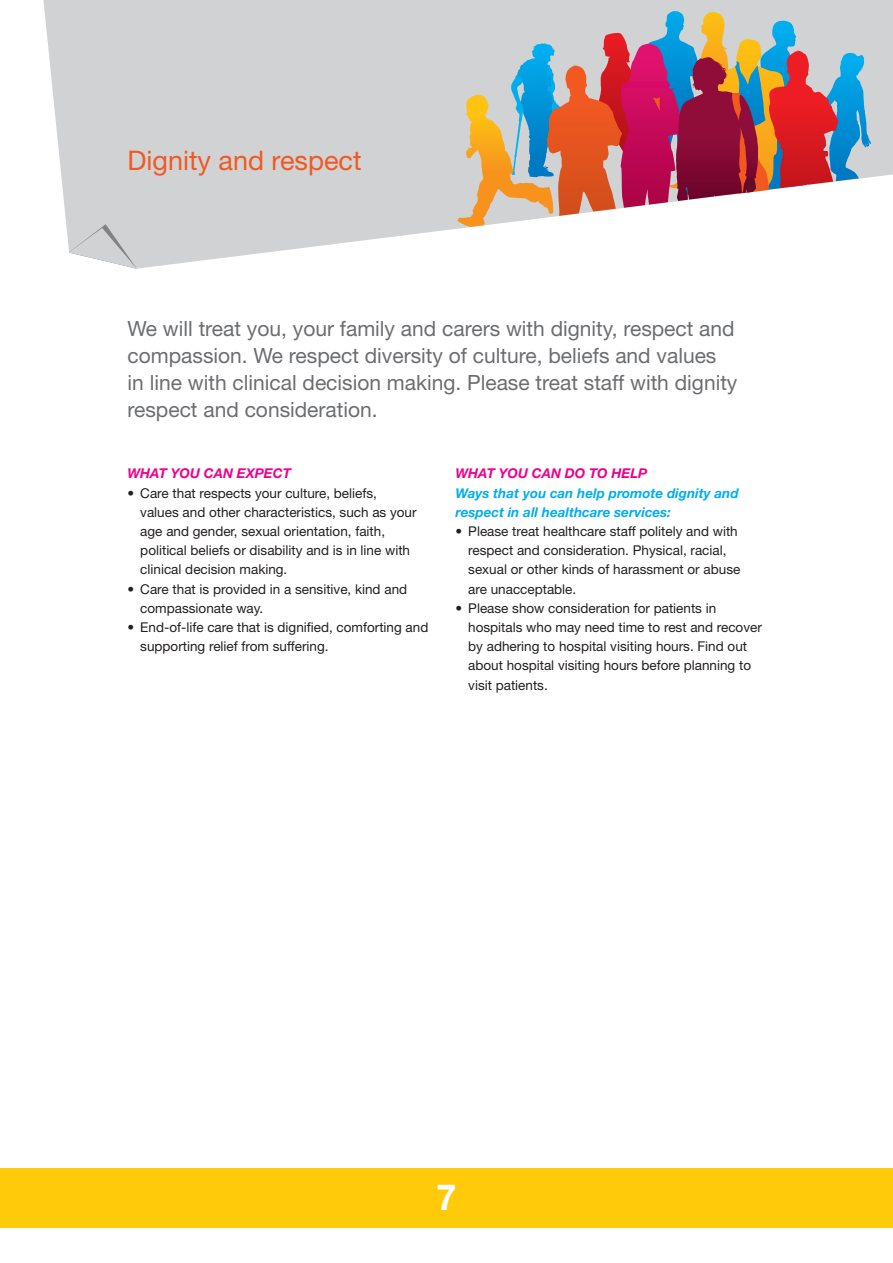
<style>
.page{position:relative;width:893px;height:1263px;background:#fff}
.page>*{position:absolute;margin:0;border:0;box-sizing:border-box;transform-origin:0 0}
.t1{font:700 36px "Helvetica Neue";color:#fff}
.t2{font:27px "Helvetica Neue";color:#f15921}
.t3{font:21px/27px "Helvetica Neue";color:#6c6d70}
.t4{font:13.5px/19.2px "Helvetica Neue";color:#231f20}
.t5{font:italic 700 13.5px/19.2px "Helvetica Neue";color:#00aeef}
.t6{font:italic 700 13.5px "Helvetica Neue";color:#ed028c}
</style>
<div class="page">
<div style="left:0;top:1168px;width:893px;height:59px;background:#feca0a"></div>
<svg style="left:43px;top:0;width:850px;height:269px;fill:#d1d2d4"></svg>
<svg style="left:456px;top:11px;width:405px;height:216px;background:#ba8d90"></svg>
<svg style="left:69px;top:224px;width:68px;height:45px"></svg>
<h2 class="t2" style="left:128px;top:144px;width:236px">Dignity and respect</h2>
<h3 class="t3" style="left:128px;top:314px;width:611px">We will treat you, your family and carers with dignity, respect and compassion. We respect diversity of culture, beliefs and values in line with clinical decision making. Please treat staff with dignity respect and consideration.</h3>
<p class="t6" style="left:128px;top:465px;width:165px">WHAT YOU CAN EXPECT</p>
<p class="t4" style="left:140px;top:483px;width:278px;text-indent:-13px">• Care that respects your culture, beliefs, values and other characteristics, such as your age and gender, sexual orientation, faith, political beliefs or disability and is in line with clinical decision making.</p>
<p class="t4" style="left:140px;top:579px;width:268px;text-indent:-13px">• Care that is provided in a sensitive, kind and compassionate way.</p>
<p class="t4" style="left:140px;top:617px;width:290px;text-indent:-13px">• End-of-life care that is dignified, comforting and supporting relief from suffering.</p>
<p class="t6" style="left:455px;top:465px;width:193px">WHAT YOU CAN DO TO HELP</p>
<p class="t5" style="left:455px;top:483px;width:285px">Ways that you can help promote dignity and respect in all healthcare services:</p>
<p class="t4" style="left:468px;top:521px;width:274px;text-indent:-13px">• Please treat healthcare staff politely and with respect and consideration. Physical, racial, sexual or other kinds of harassment or abuse are unacceptable.</p>
<p class="t4" style="left:468px;top:598px;width:295px;text-indent:-13px">• Please show consideration for patients in hospitals who may need time to rest and recover by adhering to hospital visiting hours. Find out about hospital visiting hours before planning to visit patients.</p>
<h1 class="t1" style="left:436px;top:1175px;width:22px">7</h1>
</div>
